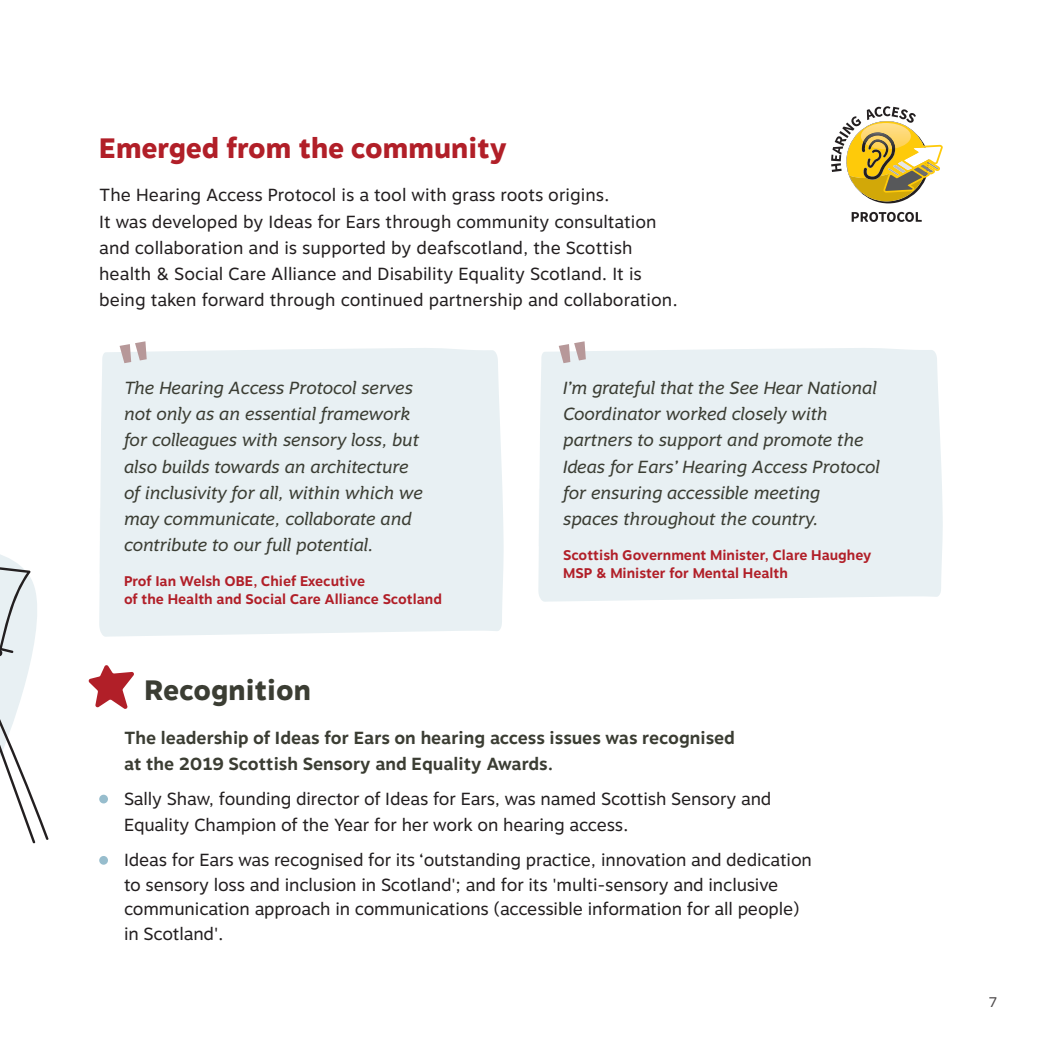
<style>
.page{position:relative;width:1042px;height:1042px;background:#fff}
.page>*{position:absolute;margin:0;border:0;box-sizing:border-box;transform-origin:0 0}
.t1{font:800 28px "Motiva Sans";color:#b11f28}
.t2{font:800 28px "Motiva Sans";color:#3b3d33}
.Body{font:17.5px/26.2px "Motiva Sans";letter-spacing:-.01em;color:#231f20}
.t3{font:italic 17.5px/26.2px "Motiva Sans";color:#3b3d33}
.Body-2{font:700 17.5px/26.2px "Motiva Sans";color:#3b3d33}
.Quote_Name{font:700 14px/17.5px "Motiva Sans";color:#b11f28}
.t4{font:14px "Motiva Sans";color:#231f20}
</style>
<div class="page">
<div style="left:99px;top:795px;width:9px;height:8px;background:#97bdcd;border-radius:50%"></div>
<div style="left:99px;top:856px;width:9px;height:9px;background:#97bdcd;border-radius:50%"></div>
<div style="left:538px;top:348px;width:405px;height:254px;background:#e8f0f3"></div>
<svg style="left:559px;top:341px;width:27px;height:22px"></svg>
<div style="left:99px;top:348px;width:405px;height:289px;background:#e8f0f3"></div>
<svg style="left:120px;top:341px;width:27px;height:22px"></svg>
<svg style="left:88px;top:665px;width:46px;height:44px"></svg>
<svg style="left:0;top:554px;width:49px;height:290px"></svg>
<svg style="left:851px;top:212px;width:70px;height:10px"></svg>
<svg style="left:831px;top:106px;width:112px;height:97px"></svg>
<h3 class="t1" style="left:99px;top:127px;width:409px">Emerged from the community</h3>
<p class="Body" style="left:99px;top:182px;width:580px">The Hearing Access Protocol is a tool with grass roots origins.<br>It was developed by Ideas for Ears through community consultation and collaboration and is supported by deafscotland, the Scottish health &amp; Social Care Alliance and Disability Equality Scotland. It is being taken forward through continued partnership and collaboration.</p>
<p class="t3" style="left:124px;top:375px;width:300px">The Hearing Access Protocol serves not only as an essential framework for colleagues with sensory loss, but also builds towards an architecture of inclusivity for all, within which we may communicate, collaborate and contribute to our full potential.</p>
<p class="Quote_Name" style="left:124px;top:573px;width:319px">Prof Ian Welsh OBE, Chief Executive<br>of the Health and Social Care Alliance Scotland</p>
<h3 class="t2" style="left:144px;top:670px;width:168px">Recognition</h3>
<p class="t3" style="left:563px;top:375px;width:318px">I’m grateful that the See Hear National Coordinator worked closely with partners to support and promote the Ideas for Ears’ Hearing Access Protocol for ensuring accessible meeting spaces throughout the country.</p>
<p class="Quote_Name" style="left:563px;top:547px;width:310px">Scottish Government Minister, Clare Haughey<br>MSP &amp; Minister for Mental Health</p>
<p class="Body-2" style="left:124px;top:725px;width:612px">The leadership of Ideas for Ears on hearing access issues was recognised at the 2019 Scottish Sensory and Equality Awards.</p>
<p class="Body" style="left:124px;top:786px;width:649px">Sally Shaw, founding director of Ideas for Ears, was named Scottish Sensory and<br>Equality Champion of the Year for her work on hearing access.</p>
<p class="Body" style="left:124px;top:848px;width:689px;line-height:24.5px">Ideas for Ears was recognised for its ‘outstanding practice, innovation and dedication to sensory loss and inclusion in Scotland'; and for its 'multi-sensory and inclusive communication approach in communications (accessible information for all people) in Scotland'.</p>
<p class="t4" style="left:989px;top:991px;width:10px">7</p>
</div>
